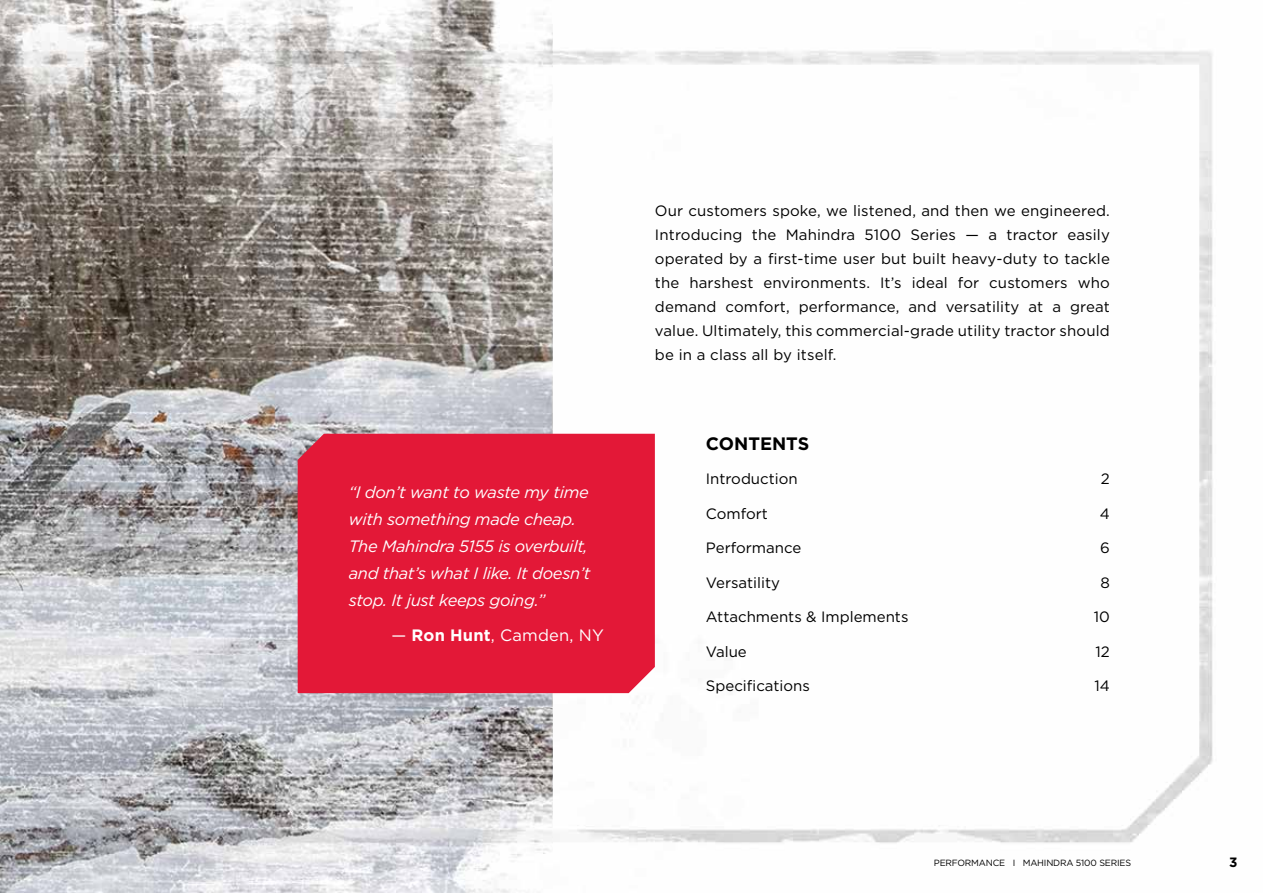
<style>
.page{position:relative;width:1263px;height:893px;background:#fff}
.page>*{position:absolute;margin:0;border:0;box-sizing:border-box;transform-origin:0 0}
.t1{font:700 18px "Gotham";color:#000}
.t2{font:italic 16.5px/27px "Gotham";letter-spacing:-.02em;color:#fff}
.t3{font:16.5px "Gotham";letter-spacing:.01em;color:#fff}
.t4{font:15px/24px "Gotham";color:#000;text-align:justify}
.t5{font:700 13.5px "Gotham";color:#000}
.t6{font:9px "Gotham";letter-spacing:-.02em;color:#000}
.s1{font-weight:700}
</style>
<div class="page">
<img style="left:553px;top:50px;width:660px;height:793px">
<img style="left:0;top:0;width:553px;height:893px">
<div style="left:298px;top:434px;width:357px;height:259px;background:#e31837"></div>
<p class="t2" style="left:349px;top:478px;width:243px">“I don’t want to waste my time with something made cheap.<br>The Mahindra 5155 is overbuilt, and that’s what I like. It doesn’t stop. It just keeps going.”</p>
<p class="t3" style="left:391px;top:625px;width:214px">— <span class="s1">Ron Hunt</span>, Camden, NY</p>
<p class="t4" style="left:655px;top:198px;width:457px">Our customers spoke, we listened, and then we engineered.<br>Introducing the Mahindra 5100 Series — a tractor easily operated by a first-time user but built heavy-duty to tackle the harshest environments. It’s ideal for customers who demand comfort, performance, and versatility at a great value. Ultimately, this commercial-grade utility tractor should be in a class all by itself.</p>
<p class="t1" style="left:706px;top:432px;width:105px">CONTENTS</p>
<p class="t4" style="left:706px;top:467px;width:93px">Introduction</p>
<p class="t4" style="left:1101px;top:467px;width:10px">2</p>
<p class="t4" style="left:706px;top:501px;width:64px">Comfort</p>
<p class="t4" style="left:1100px;top:501px;width:12px">4</p>
<p class="t4" style="left:706px;top:536px;width:97px">Performance</p>
<p class="t4" style="left:1100px;top:536px;width:11px">6</p>
<p class="t4" style="left:706px;top:570px;width:76px">Versatility</p>
<p class="t4" style="left:1100px;top:570px;width:11px">8</p>
<p class="t4" style="left:706px;top:605px;width:204px">Attachments &amp; Implements</p>
<p class="t4" style="left:1094px;top:605px;width:18px">10</p>
<p class="t4" style="left:706px;top:639px;width:42px">Value</p>
<p class="t4" style="left:1095px;top:639px;width:16px">12</p>
<p class="t4" style="left:706px;top:674px;width:105px">Specifications</p>
<p class="t4" style="left:1094px;top:674px;width:17px">14</p>
<p class="t6" style="left:934px;top:857px;width:199px">PERFORMANCE I MAHINDRA 5100 SERIES</p>
<p class="t5" style="left:1229px;top:854px;width:10px">3</p>
</div>
